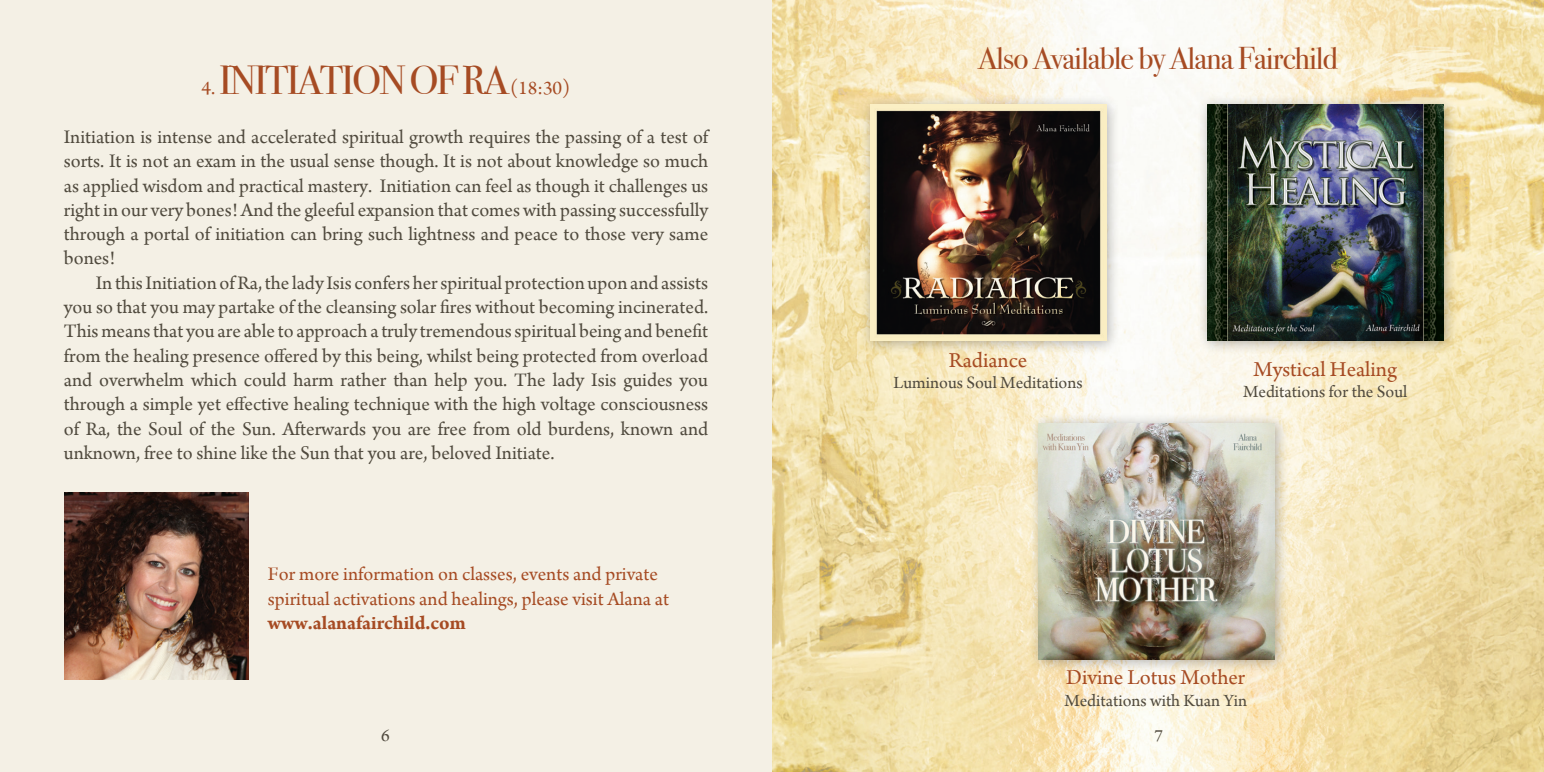
<style>
.page{position:relative;width:1544px;height:772px;background:#fff}
.page>*{position:absolute;margin:0;border:0;box-sizing:border-box;transform-origin:0 0}
.t1{font:40.5px "Bodoni Svty Two ITCTT Book";letter-spacing:-.05em;color:#a64b23}
.t2{font:31.5px "Bodoni Svty Two ITCTT Book";letter-spacing:-.025em;color:#a64b23}
.t3{font:22.5px "Arno Pro";color:#a64b23}
.t4{font:20.25px/24.3px "Arno Pro";color:#504a3e;text-align:justify}
.t5{font:20.25px/24.3px "Arno Pro";color:#a64b23}
.t6{font:18px "Arno Pro";color:#504a3e}
.s1{font-family:"Arno Pro";font-size:20.25px}
.s2{font-weight:700}
</style>
<div class="page">
<img style="left:772px;top:0;width:771px;height:772px">
<div style="left:0;top:0;width:772px;height:772px;background:#f4f0e5"></div>
<img style="left:65px;top:492px;width:184px;height:187px">
<div style="left:859px;top:94px;width:261px;height:261px;background:#231f20;opacity:.35"></div>
<img style="left:870px;top:105px;width:236px;height:236px">
<div style="left:1196px;top:94px;width:261px;height:261px;background:#231f20;opacity:.35"></div>
<img style="left:1207px;top:105px;width:236px;height:236px">
<div style="left:1028px;top:413px;width:261px;height:260px;background:#231f20;opacity:.35"></div>
<img style="left:1039px;top:423px;width:236px;height:236px">
<p class="t1" style="left:201px;top:56px;width:370px"><span class="s1">4.</span> INITIATION OF RA <span class="s1">(18:30)</span></p>
<p class="t4" style="left:64px;top:126px;width:646px">Initiation is intense and accelerated spiritual growth requires the passing of a test of sorts. It is not an exam in the usual sense though. It is not about knowledge so much as applied wisdom and practical mastery. Initiation can feel as though it challenges us right in our very bones! And the gleeful expansion that comes with passing successfully through a portal of initiation can bring such lightness and peace to those very same bones!</p>
<p class="t4" style="left:64px;top:271px;width:646px;text-indent:32px">In this Initiation of Ra, the lady Isis confers her spiritual protection upon and assists you so that you may partake of the cleansing solar fires without becoming incinerated.<br>This means that you are able to approach a truly tremendous spiritual being and benefit from the healing presence offered by this being, whilst being protected from overload and overwhelm which could harm rather than help you. The lady Isis guides you through a simple yet effective healing technique with the high voltage consciousness of Ra, the Soul of the Sun. Afterwards you are free from old burdens, known and unknown, free to shine like the Sun that you are, beloved Initiate.</p>
<p class="t5" style="left:268px;top:563px;width:403px">For more information on classes, events and private spiritual activations and healings, please visit Alana at <span class="s2">www.alanafairchild.com</span></p>
<p class="t2" style="left:978px;top:40px;width:361px">Also Available by Alana Fairchild</p>
<p class="t3" style="left:949px;top:347px;width:80px">Radiance</p>
<p class="t6" style="left:893px;top:372px;width:191px">Luminous Soul Meditations</p>
<p class="t3" style="left:1253px;top:356px;width:145px">Mystical Healing</p>
<p class="t6" style="left:1243px;top:381px;width:166px">Meditations for the Soul</p>
<p class="t3" style="left:1066px;top:664px;width:180px">Divine Lotus Mother</p>
<p class="t6" style="left:1064px;top:690px;width:184px">Meditations with Kuan Yin</p>
<p class="t6" style="left:381px;top:725px;width:10px">6</p>
<p class="t6" style="left:1154px;top:725px;width:10px">7</p>
</div>
